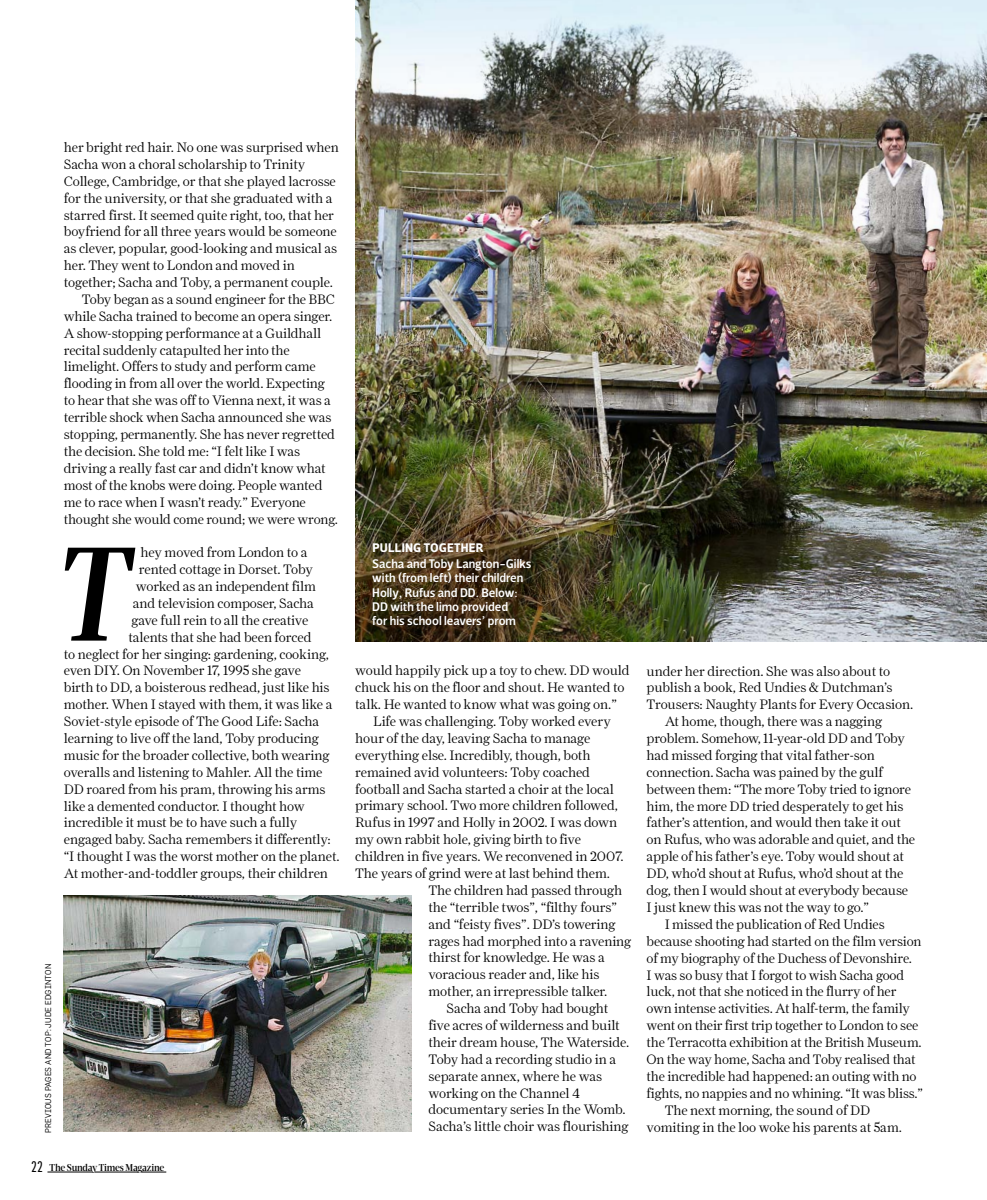
<style>
.page{position:relative;width:987px;height:1200px;background:#fff}
.page>*{position:absolute;margin:0;border:0;box-sizing:border-box;transform-origin:0 0}
.t1{font:italic 500 136.65px "Velino Text";color:#000}
.t2{font:300 13.8px "Farnham Display";letter-spacing:-.01em;color:#000}
.t3{font:500 12.75px/14.2px "Velino Sans";color:#fff}
.t4{font:700 12.75px "Velino Sans";letter-spacing:.015em;color:#fff}
.t5{font:500 10.2px "Velino Condensed Headline";letter-spacing:-.015em;color:#000}
.t6{font:8.25px "Flama Stdr";letter-spacing:.025em;color:#000;scale:.96 1}
.s1{font-family:"Flama Cond Basic";font-weight:400;font-size:15px}
</style>
<div class="page">
<img style="left:355px;top:0;width:631px;height:641px">
<img style="left:64px;top:895px;width:347px;height:236px">
<svg style="left:142px;top:1171px;width:24px;height:1px"></svg>
<hr style="left:95px;top:1171px;width:43px;height:1px;background:#000">
<hr style="left:47px;top:1171px;width:46px;height:1px;background:#000">
<p class="t2" style="left:64px;top:139px;width:276px">her bright red hair. No one was surprised when</p>
<p class="t2" style="left:64px;top:156px;width:243px">Sacha won a choral scholarship to Trinity</p>
<p class="t2" style="left:64px;top:173px;width:273px">College, Cambridge, or that she played lacrosse</p>
<p class="t2" style="left:64px;top:190px;width:270px">for the university, or that she graduated with a</p>
<p class="t2" style="left:64px;top:207px;width:272px">starred first. It seemed quite right, too, that her</p>
<p class="t2" style="left:64px;top:224px;width:274px">boyfriend for all three years would be someone</p>
<p class="t2" style="left:64px;top:240px;width:275px">as clever, popular, good-looking and musical as</p>
<p class="t2" style="left:64px;top:257px;width:233px">her. They went to London and moved in</p>
<p class="t2" style="left:64px;top:274px;width:271px">together; Sacha and Toby, a permanent couple.</p>
<p class="t2" style="left:82px;top:291px;width:254px">Toby began as a sound engineer for the BBC</p>
<p class="t2" style="left:64px;top:308px;width:270px">while Sacha trained to become an opera singer.</p>
<p class="t2" style="left:64px;top:325px;width:259px">A show-stopping performance at a Guildhall</p>
<p class="t2" style="left:64px;top:342px;width:227px">recital suddenly catapulted her into the</p>
<p class="t2" style="left:64px;top:358px;width:253px">limelight. Offers to study and perform came</p>
<p class="t2" style="left:64px;top:375px;width:263px">flooding in from all over the world. Expecting</p>
<p class="t2" style="left:64px;top:392px;width:269px">to hear that she was off to Vienna next, it was a</p>
<p class="t2" style="left:64px;top:409px;width:269px">terrible shock when Sacha announced she was</p>
<p class="t2" style="left:64px;top:426px;width:273px">stopping, permanently. She has never regretted</p>
<p class="t2" style="left:64px;top:443px;width:238px">the decision. She told me: “I felt like I was</p>
<p class="t2" style="left:64px;top:460px;width:263px">driving a really fast car and didn’t know what</p>
<p class="t2" style="left:64px;top:477px;width:260px">most of the knobs were doing. People wanted</p>
<p class="t2" style="left:64px;top:493px;width:243px">me to race when I wasn’t ready.” Everyone</p>
<p class="t2" style="left:64px;top:510px;width:276px">thought she would come round; we were wrong.</p>
<p class="t2" style="left:140px;top:544px;width:169px">hey moved from London to a</p>
<p class="t2" style="left:139px;top:561px;width:176px">rented cottage in Dorset. Toby</p>
<p class="t2" style="left:136px;top:578px;width:182px">worked as an independent film</p>
<p class="t2" style="left:133px;top:595px;width:183px">and television composer, Sacha</p>
<p class="t2" style="left:131px;top:612px;width:178px">gave full rein to all the creative</p>
<p class="t2" style="left:128px;top:629px;width:185px">talents that she had been forced</p>
<p class="t2" style="left:64px;top:645px;width:266px">to neglect for her singing: gardening, cooking,</p>
<p class="t2" style="left:64px;top:662px;width:239px">even DIY. On November 17, 1995 she gave</p>
<p class="t2" style="left:64px;top:679px;width:267px">birth to DD, a boisterous redhead, just like his</p>
<p class="t2" style="left:64px;top:696px;width:270px">mother. When I stayed with them, it was like a</p>
<p class="t2" style="left:64px;top:713px;width:257px">Soviet-style episode of The Good Life: Sacha</p>
<p class="t2" style="left:64px;top:730px;width:256px">learning to live off the land, Toby producing</p>
<p class="t2" style="left:64px;top:747px;width:267px">music for the broader collective, both wearing</p>
<p class="t2" style="left:64px;top:763px;width:260px">overalls and listening to Mahler. All the time</p>
<p class="t2" style="left:64px;top:780px;width:263px">DD roared from his pram, throwing his arms</p>
<p class="t2" style="left:64px;top:797px;width:242px">like a demented conductor. I thought how</p>
<p class="t2" style="left:64px;top:814px;width:235px">incredible it must be to have such a fully</p>
<p class="t2" style="left:64px;top:831px;width:268px">engaged baby. Sacha remembers it differently:</p>
<p class="t2" style="left:64px;top:848px;width:277px">“I thought I was the worst mother on the planet.</p>
<p class="t2" style="left:64px;top:865px;width:266px">At mother-and-toddler groups, their children</p>
<h1 class="t1" style="left:53px;top:511px;width:73px">T</h1>
<p class="t6" style="left:43px;top:1132px;width:178px;rotate:-90deg">PREVIOUS PAGES AND TOP: JUDE EDGINTON</p>
<p class="t5" style="left:31px;top:1160px;width:134px"><span class="s1">22</span> The Sunday Times Magazine</p>
<p class="t4" style="left:372px;top:540px;width:113px">PULLING TOGETHER</p>
<p class="t3" style="left:372px;top:556px;width:161px">Sacha and Toby Langton-Gilks with (from left) their children<br>Holly, Rufus and DD. Below:<br>DD with the limo provided</p>
<p class="t3" style="left:372px;top:613px;width:145px">for his school leavers’ prom</p>
<p class="t2" style="left:355px;top:662px;width:276px">would happily pick up a toy to chew. DD would</p>
<p class="t2" style="left:355px;top:679px;width:271px">chuck his on the floor and shout. He wanted to</p>
<p class="t2" style="left:355px;top:696px;width:263px">talk. He wanted to know what was going on.”</p>
<p class="t2" style="left:373px;top:713px;width:239px">Life was challenging. Toby worked every</p>
<p class="t2" style="left:355px;top:730px;width:237px">hour of the day, leaving Sacha to manage</p>
<p class="t2" style="left:355px;top:747px;width:237px">everything else. Incredibly, though, both</p>
<p class="t2" style="left:355px;top:763px;width:236px">remained avid volunteers: Toby coached</p>
<p class="t2" style="left:355px;top:780px;width:260px">football and Sacha started a choir at the local</p>
<p class="t2" style="left:355px;top:797px;width:264px">primary school. Two more children followed,</p>
<p class="t2" style="left:355px;top:814px;width:263px">Rufus in 1997 and Holly in 2002. I was down</p>
<p class="t2" style="left:355px;top:831px;width:227px">my own rabbit hole, giving birth to five</p>
<p class="t2" style="left:355px;top:848px;width:270px">children in five years. We reconvened in 2007.</p>
<p class="t2" style="left:355px;top:865px;width:256px">The years of grind were at last behind them.</p>
<p class="t2" style="left:428px;top:881px;width:195px">The children had passed through</p>
<p class="t2" style="left:428px;top:898px;width:190px">the “terrible twos”, “filthy fours”</p>
<p class="t2" style="left:428px;top:915px;width:189px">and “feisty fives”. DD’s towering</p>
<p class="t2" style="left:428px;top:932px;width:204px">rages had morphed into a ravening</p>
<p class="t2" style="left:428px;top:949px;width:178px">thirst for knowledge. He was a</p>
<p class="t2" style="left:428px;top:966px;width:172px">voracious reader and, like his</p>
<p class="t2" style="left:428px;top:983px;width:180px">mother, an irrepressible talker.</p>
<p class="t2" style="left:446px;top:1000px;width:163px">Sacha and Toby had bought</p>
<p class="t2" style="left:428px;top:1016px;width:193px">five acres of wilderness and built</p>
<p class="t2" style="left:428px;top:1033px;width:202px">their dream house, The Waterside.</p>
<p class="t2" style="left:428px;top:1050px;width:189px">Toby had a recording studio in a</p>
<p class="t2" style="left:428px;top:1067px;width:175px">separate annex, where he was</p>
<p class="t2" style="left:428px;top:1084px;width:153px">working on the Channel 4</p>
<p class="t2" style="left:428px;top:1101px;width:199px">documentary series In the Womb.</p>
<p class="t2" style="left:428px;top:1118px;width:202px">Sacha’s little choir was flourishing</p>
<p class="t2" style="left:646px;top:662px;width:245px">under her direction. She was also about to</p>
<p class="t2" style="left:646px;top:679px;width:247px">publish a book, Red Undies &amp; Dutchman’s</p>
<p class="t2" style="left:646px;top:696px;width:268px">Trousers: Naughty Plants for Every Occasion.</p>
<p class="t2" style="left:664px;top:713px;width:219px">At home, though, there was a nagging</p>
<p class="t2" style="left:646px;top:730px;width:260px">problem. Somehow, 11-year-old DD and Toby</p>
<p class="t2" style="left:646px;top:747px;width:230px">had missed forging that vital father-son</p>
<p class="t2" style="left:646px;top:763px;width:238px">connection. Sacha was pained by the gulf</p>
<p class="t2" style="left:646px;top:780px;width:266px">between them: “The more Toby tried to ignore</p>
<p class="t2" style="left:646px;top:797px;width:258px">him, the more DD tried desperately to get his</p>
<p class="t2" style="left:646px;top:814px;width:256px">father’s attention, and would then take it out</p>
<p class="t2" style="left:646px;top:831px;width:270px">on Rufus, who was adorable and quiet, and the</p>
<p class="t2" style="left:646px;top:848px;width:259px">apple of his father’s eye. Toby would shout at</p>
<p class="t2" style="left:646px;top:865px;width:258px">DD, who’d shout at Rufus, who’d shout at the</p>
<p class="t2" style="left:646px;top:882px;width:263px">dog, then I would shout at everybody because</p>
<p class="t2" style="left:646px;top:898px;width:224px">I just knew this was not the way to go.”</p>
<p class="t2" style="left:664px;top:915px;width:221px">I missed the publication of Red Undies</p>
<p class="t2" style="left:646px;top:932px;width:276px">because shooting had started on the film version</p>
<p class="t2" style="left:646px;top:949px;width:267px">of my biography of the Duchess of Devonshire.</p>
<p class="t2" style="left:646px;top:966px;width:259px">I was so busy that I forgot to wish Sacha good</p>
<p class="t2" style="left:646px;top:983px;width:251px">luck, not that she noticed in the flurry of her</p>
<p class="t2" style="left:646px;top:1000px;width:265px">own intense activities. At half-term, the family</p>
<p class="t2" style="left:646px;top:1017px;width:273px">went on their first trip together to London to see</p>
<p class="t2" style="left:646px;top:1033px;width:276px">the Terracotta exhibition at the British Museum.</p>
<p class="t2" style="left:646px;top:1050px;width:270px">On the way home, Sacha and Toby realised that</p>
<p class="t2" style="left:646px;top:1067px;width:271px">the incredible had happened: an outing with no</p>
<p class="t2" style="left:646px;top:1084px;width:278px">fights, no nappies and no whining. “It was bliss.”</p>
<p class="t2" style="left:664px;top:1101px;width:207px">The next morning, the sound of DD</p>
<p class="t2" style="left:646px;top:1118px;width:257px">vomiting in the loo woke his parents at 5am.</p>
</div>
